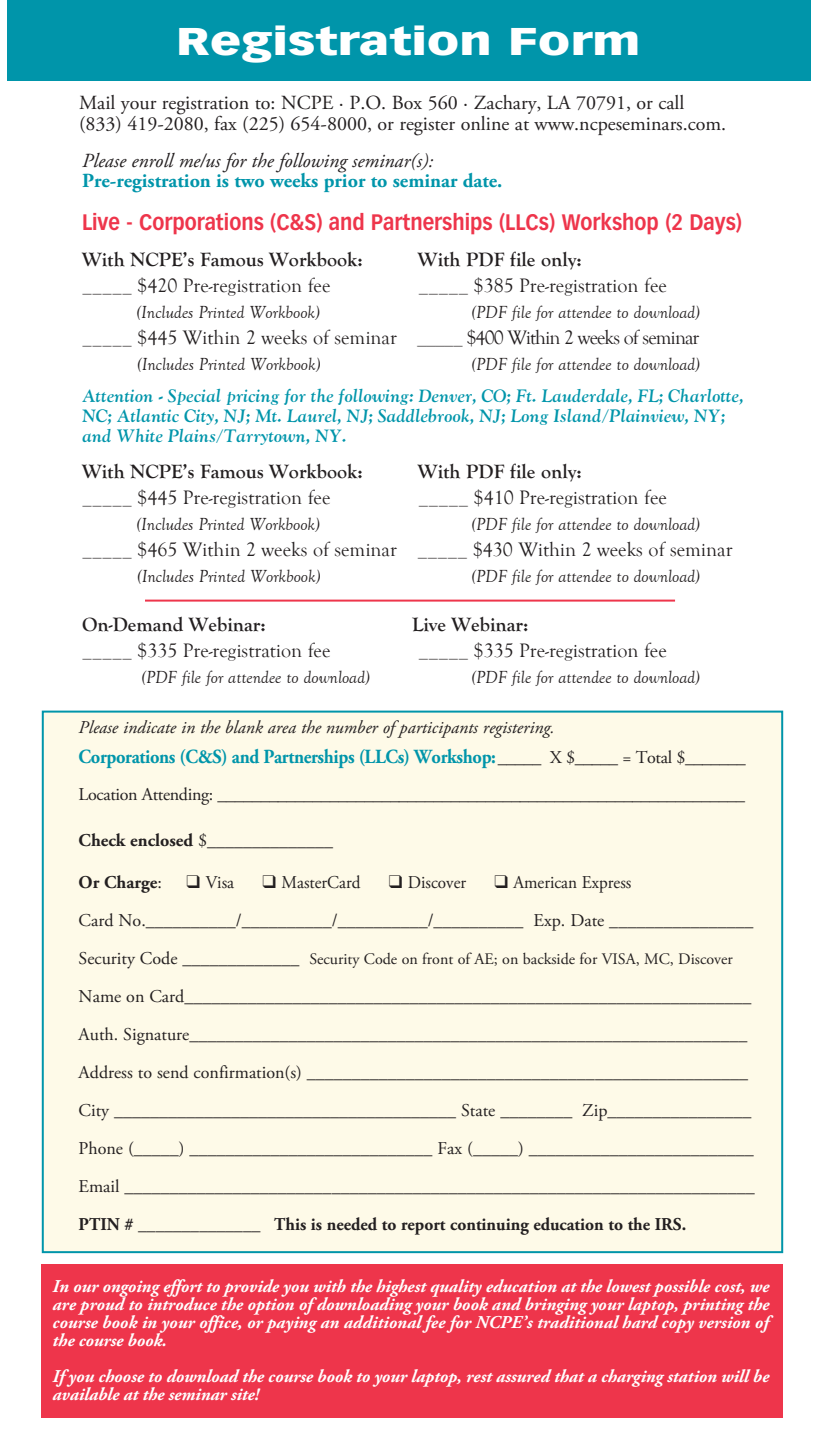
<style>
.page{position:relative;width:821px;height:1440px;background:#fff}
.page>*{position:absolute;margin:0;border:0;box-sizing:border-box;transform-origin:0 0}
.t1{font:900 38px "Vectora LT Pro";color:#fff;scale:1.3 1}
.t2{font:700 22px "Vectora LT Pro";color:#ee354b;scale:.89 1}
.t3{font:20px "Goudy Old Style T";color:#231f20}
.t4{font:20px/21.6px "Adobe Garamond Pro";color:#231f20}
.t5{font:700 20px "Goudy Old Style T";color:#231f20}
.t6{font:700 20px "Adobe Garamond Pro";letter-spacing:-.01em;color:#0095aa;scale:.92 1}
.t7{font:20px "Goudy Old Style T";letter-spacing:-.025em;color:#231f20}
.t8{font:700 20px "Adobe Garamond Pro";letter-spacing:-.01em;color:#0095aa}
.t9{font:italic 20px "Adobe Garamond Pro";color:#231f20}
.t10{font:18px/38px "Adobe Garamond Pro";color:#231f20}
.t11{font:italic 700 18px/18px "Adobe Garamond Pro";letter-spacing:-.005em;color:#fff;text-align:justify}
.t12{font:italic 18px "Goudy Old Style T";color:#231f20}
.t13{font:italic 700 18px/20px "LTC Goudy Oldstyle Pro";letter-spacing:-.005em;color:#0095aa}
.t14{font:18px/38px "Adobe Garamond Pro";color:#231f20;scale:.95 1}
.t15{font:18px "Adobe Garamond Pro";letter-spacing:-.02em;color:#231f20}
.t16{font:700 18px "Adobe Garamond Pro";color:#231f20}
.t17{font:italic 18px "Adobe Garamond Pro";color:#231f20}
.t18{font:16px "Adobe Garamond Pro";color:#231f20}
.s1{font-weight:400;font-size:18px;color:#231f20}
.s2{font-weight:700}
.s3{font-weight:400}
.s4{font-size:18px}
</style>
<div class="page">
<div style="left:8px;top:0;width:803px;height:81px;background:#0095aa"></div>
<div style="left:42px;top:711px;width:741px;height:542px;background:#fefae8;border:2px solid #0095aa"></div>
<div style="left:42px;top:1265px;width:741px;height:153px;background:#ee354b"></div>
<hr style="left:145px;top:600px;width:530px;height:2px;background:#ee354b">
<h1 class="t1" style="left:176px;top:18px;width:359px">Registration Form</h1>
<p class="t4" style="left:79px;top:92px;width:649px">Mail your registration to: NCPE · P.O. Box 560 · Zachary, LA 70791, or call (833) 419-2080, fax (225) 654-8000, or register online at www.ncpeseminars.com.</p>
<p class="t9" style="left:82px;top:148px;width:353px">Please enroll me/us for the following seminar(s):</p>
<p class="t8" style="left:82px;top:169px;width:422px">Pre-registration is two weeks prior to seminar date.</p>
<p class="t2" style="left:82px;top:209px;width:743px">Live - Corporations (C&amp;S) and Partnerships (LLCs) Workshop (2 Days)</p>
<p class="t5" style="left:82px;top:249px;width:282px">With NCPE’s Famous Workbook:</p>
<p class="t5" style="left:418px;top:249px;width:165px">With PDF file only:</p>
<p class="t3" style="left:82px;top:275px;width:250px">_____ $420 Pre-registration fee</p>
<p class="t3" style="left:418px;top:275px;width:250px">_____ $385 Pre-registration fee</p>
<p class="t12" style="left:136px;top:303px;width:185px">(Includes Printed Workbook)</p>
<p class="t12" style="left:471px;top:303px;width:230px">(PDF file for attendee to download)</p>
<p class="t7" style="left:82px;top:327px;width:619px">_____ $445 Within 2 weeks of seminar _____ $400 Within 2 weeks of seminar</p>
<p class="t12" style="left:137px;top:355px;width:185px">(Includes Printed Workbook)</p>
<p class="t12" style="left:471px;top:355px;width:230px">(PDF file for attendee to download)</p>
<p class="t13" style="left:82px;top:386px;width:663px">Attention - Special pricing for the following: Denver, CO; Ft. Lauderdale, FL; Charlotte,<br>NC; Atlantic City, NJ; Mt. Laurel, NJ; Saddlebrook, NJ; Long Island/Plainview, NY; and White Plains/Tarrytown, NY.</p>
<p class="t5" style="left:82px;top:460px;width:282px">With NCPE’s Famous Workbook:</p>
<p class="t5" style="left:418px;top:460px;width:165px">With PDF file only:</p>
<p class="t3" style="left:82px;top:486px;width:250px">_____ $445 Pre-registration fee</p>
<p class="t3" style="left:418px;top:486px;width:250px">_____ $410 Pre-registration fee</p>
<p class="t12" style="left:136px;top:514px;width:185px">(Includes Printed Workbook)</p>
<p class="t12" style="left:471px;top:514px;width:230px">(PDF file for attendee to download)</p>
<p class="t3" style="left:82px;top:538px;width:652px">_____ $465 Within 2 weeks of seminar _____ $430 Within 2 weeks of seminar</p>
<p class="t12" style="left:137px;top:566px;width:185px">(Includes Printed Workbook)</p>
<p class="t12" style="left:471px;top:566px;width:230px">(PDF file for attendee to download)</p>
<p class="t5" style="left:82px;top:614px;width:185px">On-Demand Webinar:</p>
<p class="t5" style="left:412px;top:614px;width:118px">Live Webinar:</p>
<p class="t3" style="left:82px;top:640px;width:250px">_____ $335 Pre-registration fee</p>
<p class="t3" style="left:418px;top:640px;width:250px">_____ $335 Pre-registration fee</p>
<p class="t12" style="left:141px;top:668px;width:230px">(PDF file for attendee to download)</p>
<p class="t12" style="left:471px;top:668px;width:230px">(PDF file for attendee to download)</p>
<p class="t17" style="left:79px;top:717px;width:478px">Please indicate in the blank area the number of participants registering.</p>
<p class="t6" style="left:79px;top:745px;width:727px">Corporations (C&amp;S) and Partnerships (LLCs) Workshop:<span class="s1">_____ X $_____ = Total $_______</span></p>
<p class="t15" style="left:79px;top:784px;width:668px">Location Attending: _____________________________________________________________</p>
<p class="t10" style="left:79px;top:822px;width:256px"><span class="s2">Check enclosed</span> $______________</p>
<p class="t16" style="left:79px;top:871px;width:85px">Or Charge<span class="s3">:</span></p>
<p class="t14" style="left:187px;top:864px;width:52px">❑ Visa</p>
<p class="t14" style="left:262px;top:864px;width:105px">❑ MasterCard</p>
<p class="t14" style="left:389px;top:864px;width:83px">❑ Discover</p>
<p class="t14" style="left:79px;top:864px;width:712px;text-indent:416px">❑ American Express<br>Card No.__________/__________/__________/__________ Exp. Date ________________</p>
<p class="t18" style="left:79px;top:949px;width:656px"><span class="s4">Security Code _____________</span> Security Code on front of AE; on backside for VISA, MC, Discover</p>
<p class="t10" style="left:79px;top:978px;width:677px">Name on Card_______________________________________________________________ Auth. Signature______________________________________________________________ Address to send confirmation(s) _________________________________________________ City ______________________________________ State ________ Zip________________ Phone (_____) ___________________________ Fax (_____) _________________________ Email ______________________________________________________________________</p>
<p class="t16" style="left:79px;top:1213px;width:609px">PTIN # ______________ This is needed to report continuing education to the IRS.</p>
<p class="t11" style="left:53px;top:1277px;width:718px">In our ongoing effort to provide you with the highest quality education at the lowest possible cost, we are proud to introduce the option of downloading your book and bringing your laptop, printing the course book in your office, or paying an additional fee for NCPE’s traditional hard copy version of the course book.</p>
<p class="t11" style="left:53px;top:1367px;width:718px">If you choose to download the course book to your laptop, rest assured that a charging station will be available at the seminar site!</p>
</div>
